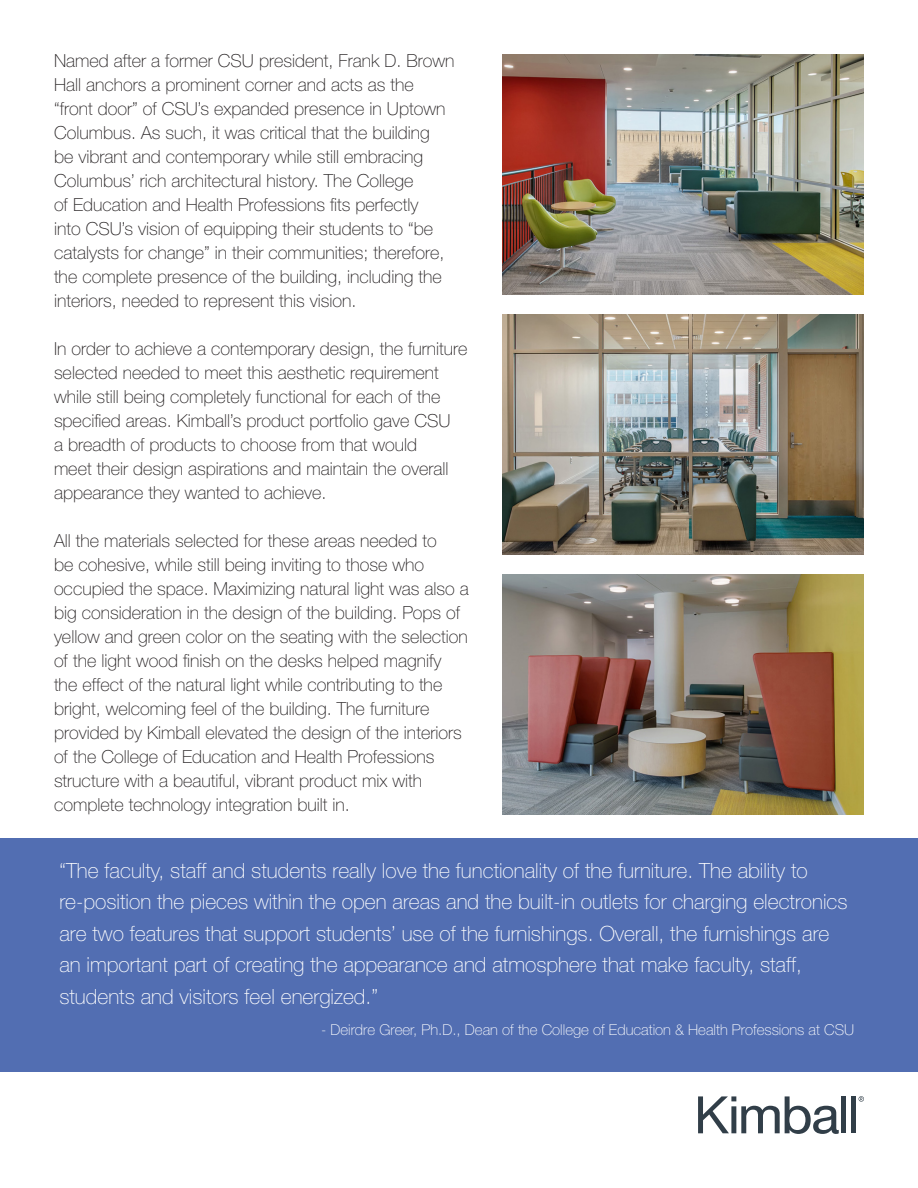
<style>
.page{position:relative;width:918px;height:1188px;background:#fff}
.page>*{position:absolute;margin:0;border:0;box-sizing:border-box;transform-origin:0 0}
.t1{font:100 21px/31.5px "Helvetica Neue LT Std";color:#fff}
.t2{font:100 18px/24px "Helvetica Neue LT Std";color:#231f20}
.t3{font:100 15px "Helvetica Neue LT Std";color:#fff}
</style>
<div class="page">
<div style="left:0;top:838px;width:918px;height:233px;background:#526eb2"></div>
<svg style="left:698px;top:1096px;width:141px;height:38px"></svg>
<div style="left:841px;top:1096px;width:5px;height:37px;background:#313e48"></div>
<div style="left:851px;top:1096px;width:5px;height:37px;background:#313e48"></div>
<svg style="left:859px;top:1096px;width:5px;height:6px"></svg>
<img style="left:502px;top:54px;width:362px;height:240px">
<img style="left:502px;top:315px;width:362px;height:240px">
<img style="left:502px;top:575px;width:362px;height:240px">
<p class="t2" style="left:54px;top:48px;width:402px">Named after a former CSU president, Frank D. Brown Hall anchors a prominent corner and acts as the “front door” of CSU’s expanded presence in Uptown Columbus. As such, it was critical that the building<br>be vibrant and contemporary while still embracing Columbus’ rich architectural history. The College<br>of Education and Health Professions fits perfectly<br>into CSU’s vision of equipping their students to “be catalysts for change” in their communities; therefore, the complete presence of the building, including the interiors, needed to represent this vision.</p>
<p class="t2" style="left:54px;top:336px;width:415px">In order to achieve a contemporary design, the furniture selected needed to meet this aesthetic requirement while still being completely functional for each of the specified areas. Kimball’s product portfolio gave CSU<br>a breadth of products to choose from that would<br>meet their design aspirations and maintain the overall appearance they wanted to achieve.</p>
<p class="t2" style="left:54px;top:528px;width:416px">All the materials selected for these areas needed to<br>be cohesive, while still being inviting to those who occupied the space. Maximizing natural light was also a big consideration in the design of the building. Pops of yellow and green color on the seating with the selection of the light wood finish on the desks helped magnify the effect of the natural light while contributing to the bright, welcoming feel of the building. The furniture provided by Kimball elevated the design of the interiors of the College of Education and Health Professions structure with a beautiful, vibrant product mix with complete technology integration built in.</p>
<p class="t1" style="left:59px;top:855px;width:790px">“The faculty, staff and students really love the functionality of the furniture. The ability to re-position the pieces within the open areas and the built-in outlets for charging electronics are two features that support students’ use of the furnishings. Overall, the furnishings are an important part of creating the appearance and atmosphere that make faculty, staff, students and visitors feel energized.”</p>
<p class="t3" style="left:321px;top:1021px;width:535px">- Deirdre Greer, Ph.D., Dean of the College of Education &amp; Health Professions at CSU</p>
</div>
